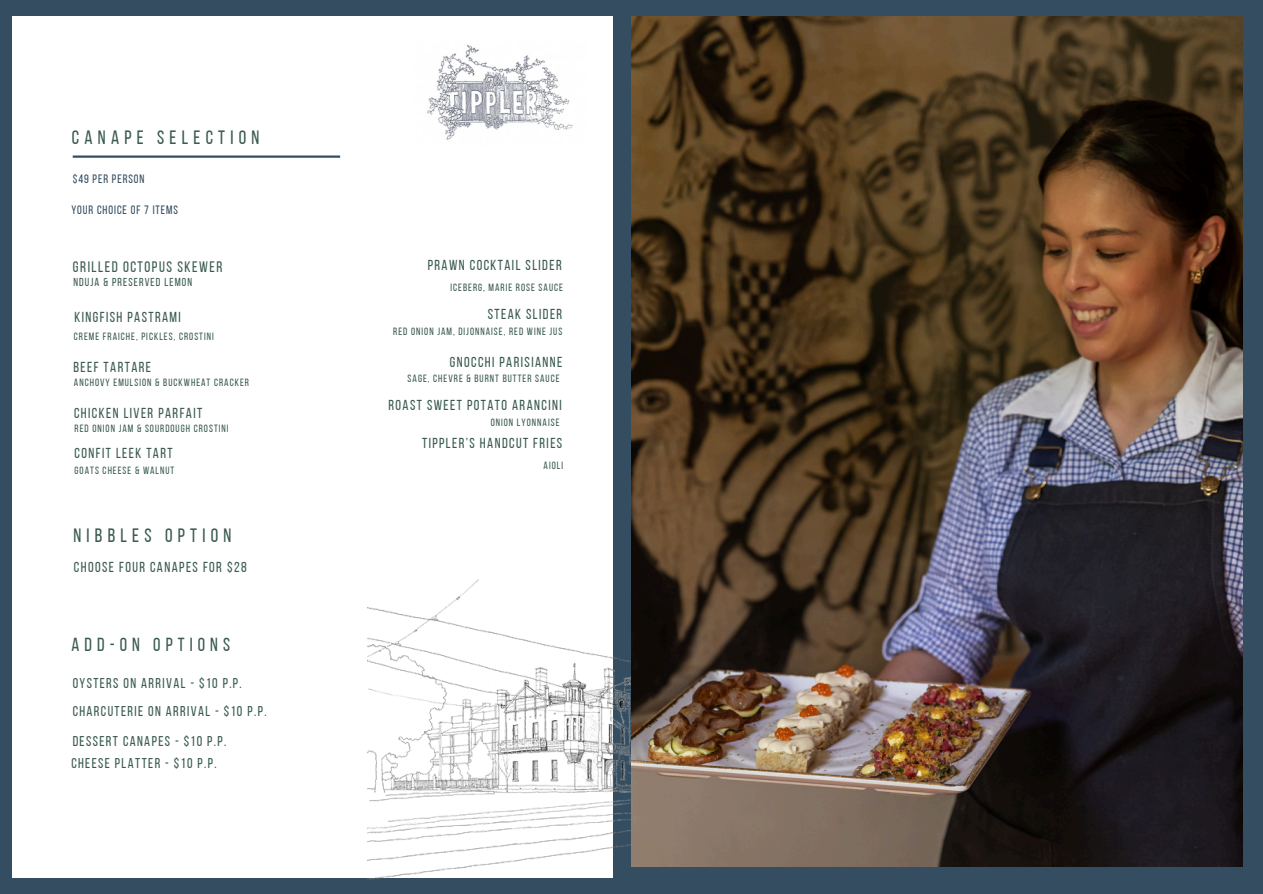
<style>
.page{position:relative;width:1263px;height:894px;background:#fff}
.page>*{position:absolute;margin:0;border:0;box-sizing:border-box;transform-origin:0 0}
.t1{font:19.35px "Bebas Neue";letter-spacing:.27em;color:#3a5b4d}
.t2{font:18.9px "Bebas Neue";letter-spacing:.27em;color:#3a5b4d}
.t3{font:15.15px "Bebas Neue";letter-spacing:.1em;color:#3a5b4d}
.t4{font:14.4px "Bebas Neue";letter-spacing:.1em;color:#3a5b4d}
.t5{font:14.1px "Bebas Neue";letter-spacing:.1em;color:#3a5b4d}
.t6{font:12.15px "Bebas Neue";letter-spacing:.08em;color:#344d60}
.t7{font:11.55px "Bebas Neue";letter-spacing:.1em;color:#3a5b4d}
.t8{font:10.5px "Bebas Neue";letter-spacing:.1em;color:#3a5b4d}
</style>
<div class="page">
<div style="left:0;top:0;width:1263px;height:893px;background:#344d60"></div>
<div style="left:13px;top:16px;width:600px;height:860px;background:#fff"></div>
<hr style="left:73px;top:155px;width:267px;height:3px;background:#344d60">
<img style="left:427px;top:45px;width:146px;height:95px">
<img style="left:368px;top:561px;width:361px;height:319px">
<img style="left:632px;top:16px;width:610px;height:850px">
<p class="t1" style="left:72px;top:129px;width:189px">CANAPE SELECTION</p>
<h3 class="t6" style="left:73px;top:173px;width:73px">$49 PER PERSON</h3>
<p class="t6" style="left:71px;top:205px;width:108px">YOUR CHOICE OF 7 ITEMS</p>
<h3 class="t3" style="left:73px;top:260px;width:151px">GRILLED OCTOPUS SKEWER</h3>
<p class="t7" style="left:73px;top:277px;width:120px">NDUJA &amp; PRESERVED LEMON</p>
<h3 class="t4" style="left:75px;top:311px;width:108px">KINGFISH PASTRAMI</h3>
<h3 class="t4" style="left:73px;top:360px;width:79px">BEEF TARTARE</h3>
<h3 class="t8" style="left:74px;top:331px;width:141px">CREME FRAICHE, PICKLES, CROSTINI</h3>
<p class="t8" style="left:74px;top:378px;width:177px">ANCHOVY EMULSION &amp; BUCKWHEAT CRACKER</p>
<p class="t4" style="left:74px;top:407px;width:130px">CHICKEN LIVER PARFAIT</p>
<p class="t8" style="left:75px;top:424px;width:155px">RED ONION JAM &amp; SOURDOUGH CROSTINI</p>
<p class="t4" style="left:75px;top:447px;width:100px">CONFIT LEEK TART</p>
<h3 class="t8" style="left:75px;top:466px;width:101px">GOATS CHEESE &amp; WALNUT</h3>
<h1 class="t1" style="left:73px;top:527px;width:159px">NIBBLES OPTION</h1>
<h3 class="t4" style="left:74px;top:561px;width:174px">CHOOSE FOUR CANAPES FOR $28</h3>
<h1 class="t2" style="left:71px;top:637px;width:160px">ADD-ON OPTIONS</h1>
<p class="t5" style="left:73px;top:677px;width:171px">OYSTERS ON ARRIVAL - $10 P.P.</p>
<h4 class="t5" style="left:73px;top:705px;width:195px">CHARCUTERIE ON ARRIVAL - $10 P.P.</h4>
<h4 class="t5" style="left:73px;top:734px;width:155px">DESSERT CANAPES - $10 P.P.</h4>
<h3 class="t5" style="left:71px;top:757px;width:147px">CHEESE PLATTER - $10 P.P.</h3>
<h3 class="t4" style="left:428px;top:259px;width:135px">PRAWN COCKTAIL SLIDER</h3>
<h2 class="t8" style="left:450px;top:283px;width:114px">ICEBERG, MARIE ROSE SAUCE</h2>
<h1 class="t4" style="left:488px;top:308px;width:76px">STEAK SLIDER</h1>
<h3 class="t8" style="left:393px;top:327px;width:171px">RED ONION JAM, DIJONNAISE, RED WINE JUS</h3>
<h2 class="t4" style="left:450px;top:356px;width:114px">GNOCCHI PARISIANNE</h2>
<p class="t8" style="left:408px;top:374px;width:153px">SAGE, CHEVRE &amp; BURNT BUTTER SAUCE</p>
<h3 class="t4" style="left:388px;top:399px;width:175px">ROAST SWEET POTATO ARANCINI</h3>
<h3 class="t8" style="left:491px;top:418px;width:70px">ONION LYONNAISE</h3>
<p class="t4" style="left:422px;top:437px;width:142px">TIPPLER’S HANDCUT FRIES</p>
<p class="t8" style="left:544px;top:461px;width:21px">AIOLI</p>
</div>
